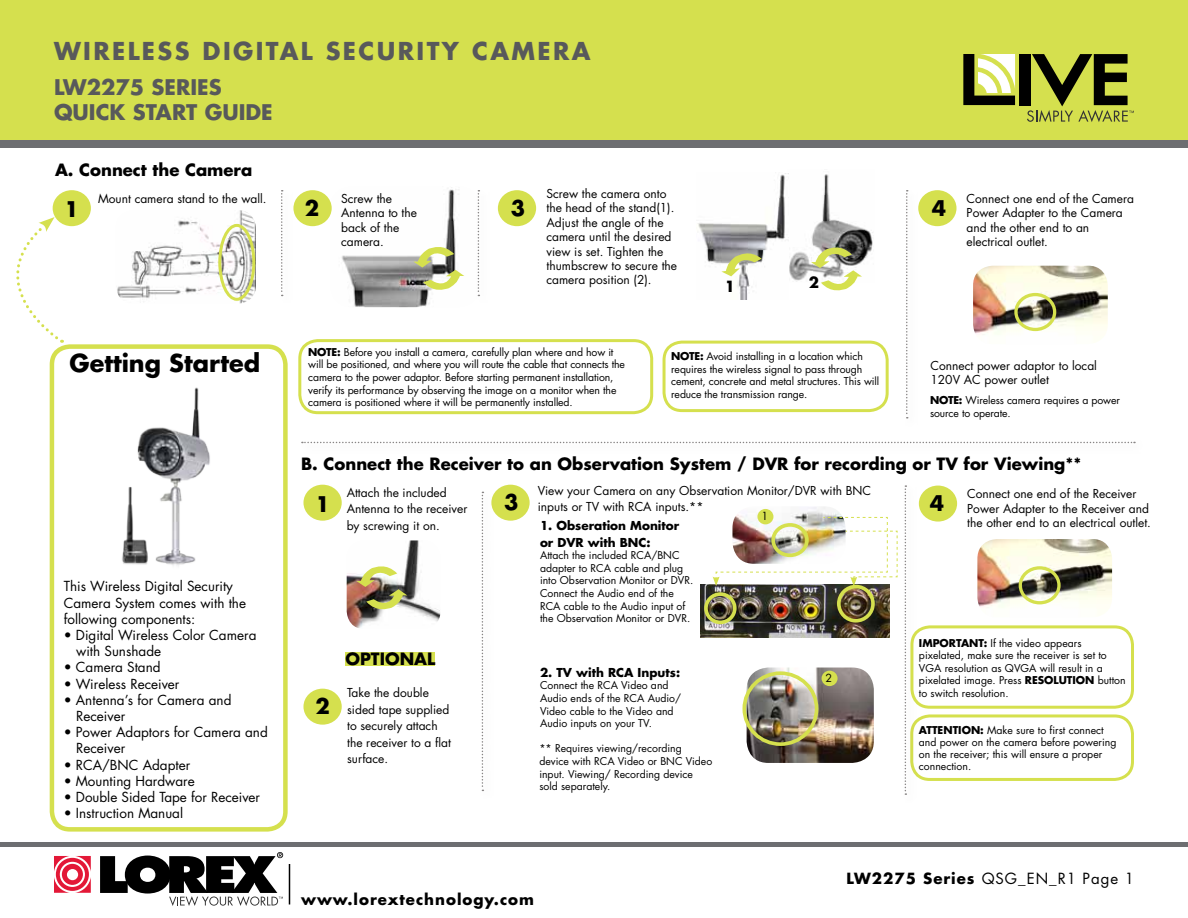
<style>
.page{position:relative;width:1188px;height:918px;background:#fff}
.page>*{position:absolute;margin:0;border:0;box-sizing:border-box;transform-origin:0 0}
.t1{font:700 24px "Futura";letter-spacing:.1em;color:#58595b}
.t2{font:700 24px "Futura";color:#000}
.t3{font:700 21px/25.2px "Futura";color:#58595b}
.t4{font:700 21px "Futura";color:#000}
.t5{font:700 16.5px "Futura";color:#000}
.t6{font:15px "Futura";letter-spacing:.065em;color:#000}
.t7{font:700 15px "Futura";letter-spacing:.065em;color:#000}
.t8{font:13.5px/16.2px "Futura";color:#000}
.t9{font:12px/14.4px "Futura";color:#000}
.t10{font:700 12px/16.5px "Futura";color:#000}
.t11{font:10.95px "Futura";color:#000}
.t12{font:10.5px/12.6px "Futura";color:#000}
.s1{font-weight:700}
</style>
<div class="page">
<div style="left:0;top:140px;width:1188px;height:8px;background:#6d6e71"></div>
<div style="left:0;top:0;width:1188px;height:140px;background:#d5e04e"></div>
<img style="left:789px;top:174px;width:84px;height:108px">
<img style="left:331px;top:187px;width:128px;height:120px">
<div style="left:663px;top:341px;width:226px;height:71px;border:3px solid #d5e04e;border-radius:18px"></div>
<div style="left:303px;top:485px;width:39px;height:36px;background:#d5e04e;border-radius:50%"></div>
<svg style="left:302px;top:442px;width:833px;height:1px"></svg>
<div style="left:53px;top:190px;width:38px;height:36px;background:#d5e04e;border-radius:50%"></div>
<div style="left:293px;top:190px;width:39px;height:36px;background:#d5e04e;border-radius:50%"></div>
<svg style="left:478px;top:190px;width:1px;height:106px"></svg>
<div style="left:918px;top:190px;width:39px;height:36px;background:#d5e04e;border-radius:50%"></div>
<div style="left:902px;top:187px;width:17px;height:243px;background:#fdfdfd"></div>
<svg style="left:906px;top:190px;width:2px;height:228px"></svg>
<img style="left:973px;top:266px;width:135px;height:69px">
<div style="left:1014px;top:293px;width:42px;height:38px;border:3px solid #d5e04e;border-radius:50%"></div>
<div style="left:298px;top:339px;width:355px;height:75px;border:3px solid #d5e04e;border-radius:18px"></div>
<div style="left:910px;top:714px;width:224px;height:67px;border:3px solid #d5e04e;border-radius:18px"></div>
<svg style="left:54px;top:856px;width:37px;height:37px"></svg>
<svg style="left:100px;top:852px;width:183px;height:54px"></svg>
<div style="left:1019px;top:54px;width:11px;height:51px;background:#000"></div>
<svg style="left:1027px;top:54px;width:107px;height:68px"></svg>
<svg style="left:963px;top:54px;width:52px;height:51px"></svg>
<hr style="left:0;top:842px;width:1188px;height:4px;background:#6d6e71">
<hr style="left:289px;top:864px;width:1px;height:40px;background:#000">
<div style="left:50px;top:344px;width:238px;height:488px;border:4px solid #d5e04e;border-radius:18px"></div>
<img style="left:122px;top:387px;width:88px;height:179px">
<img style="left:117px;top:210px;width:139px;height:94px">
<div style="left:218px;top:224px;width:37px;height:77px;border:3px solid #d5e04e;border-radius:50%"></div>
<svg style="left:413px;top:243px;width:51px;height:50px"></svg>
<div style="left:277px;top:187px;width:17px;height:120px;background:#fefefe"></div>
<svg style="left:281px;top:190px;width:2px;height:106px"></svg>
<div style="left:498px;top:190px;width:38px;height:36px;background:#d5e04e;border-radius:50%"></div>
<img style="left:698px;top:173px;width:91px;height:126px">
<svg style="left:721px;top:249px;width:41px;height:27px"></svg>
<svg style="left:811px;top:244px;width:51px;height:47px"></svg>
<img style="left:347px;top:540px;width:94px;height:88px">
<svg style="left:356px;top:563px;width:51px;height:50px"></svg>
<div style="left:345px;top:652px;width:90px;height:13px;background:#d5e04e"></div>
<div style="left:303px;top:689px;width:39px;height:36px;background:#d5e04e;border-radius:50%"></div>
<div style="left:491px;top:485px;width:39px;height:36px;background:#d5e04e;border-radius:50%"></div>
<div style="left:478px;top:489px;width:17px;height:313px;background:#fdfdfd"></div>
<svg style="left:482px;top:492px;width:1px;height:299px"></svg>
<div style="left:919px;top:486px;width:38px;height:36px;background:#d5e04e;border-radius:50%"></div>
<div style="left:901px;top:482px;width:17px;height:324px;background:#888585;opacity:.5"></div>
<svg style="left:905px;top:485px;width:1px;height:310px"></svg>
<img style="left:977px;top:539px;width:135px;height:69px">
<div style="left:1019px;top:566px;width:42px;height:38px;border:3px solid #d5e04e;border-radius:50%"></div>
<div style="left:910px;top:625px;width:224px;height:84px;border:3px solid #d5e04e;border-radius:18px"></div>
<img style="left:735px;top:507px;width:108px;height:10px">
<img style="left:701px;top:585px;width:189px;height:53px">
<img style="left:713px;top:517px;width:185px;height:69px">
<div style="left:757px;top:509px;width:16px;height:15px;background:#d5e04e;border-radius:50%"></div>
<img style="left:747px;top:668px;width:127px;height:95px">
<div style="left:743px;top:671px;width:75px;height:75px;border:4px solid #d5e04e;border-radius:50%"></div>
<div style="left:822px;top:671px;width:16px;height:15px;background:#d5e04e;border-radius:50%"></div>
<svg style="left:16px;top:217px;width:47px;height:126px"></svg>
<div style="left:704px;top:592px;width:33px;height:32px;border:4px solid #d5e04e;border-radius:50%"></div>
<div style="left:837px;top:585px;width:38px;height:38px;border:4px solid #d5e04e;border-radius:50%"></div>
<h1 class="t1" style="left:54px;top:35px;width:538px">WIRELESS DIGITAL SECURITY CAMERA</h1>
<h2 class="t3" style="left:54px;top:74px;width:123px">LW2275 Series<br>Quic k Start</h2>
<h2 class="t3" style="left:205px;top:99px;width:31px">Guide</h2>
<h3 class="t5" style="left:55px;top:159px;width:199px">A. Connect the Camera</h3>
<h2 class="t4" style="left:511px;top:194px;width:16px">3</h2>
<p class="t9" style="left:546px;top:186px;width:132px">Screw the camera onto the head of the stand(1).<br>Adjust the angle of the camera until the desired view is set. Tighten the thumbscrew to secure the camera position (2).</p>
<h2 class="t4" style="left:65px;top:195px;width:16px">1</h2>
<h2 class="t4" style="left:305px;top:194px;width:16px">2</h2>
<h2 class="t4" style="left:932px;top:194px;width:16px">4</h2>
<p class="t9" style="left:967px;top:191px;width:169px">Connect one end of the Camera<br>Power Adapter to the Camera and the other end to an electrical outlet.</p>
<p class="t9" style="left:98px;top:191px;width:170px">Mount camera stand to the wall.</p>
<p class="t9" style="left:341px;top:191px;width:77px">Screw the<br>Antenna to the back of the camera.</p>
<h3 class="t7" style="left:725px;top:276px;width:12px">1</h3>
<h3 class="t7" style="left:809px;top:273px;width:12px">2</h3>
<h1 class="t2" style="left:70px;top:347px;width:192px">Getting Started</h1>
<p class="t8" style="left:64px;top:579px;width:184px">This Wireless Digital Security<br>Camera System comes with the following components:</p>
<p class="t8" style="left:76px;top:627px;width:182px;text-indent:-12px">• Digital Wireless Color Camera with Sunshade</p>
<p class="t8" style="left:64px;top:660px;width:98px">• Camera Stand</p>
<p class="t8" style="left:64px;top:676px;width:117px">• Wireless Receiver</p>
<p class="t8" style="left:76px;top:692px;width:157px;text-indent:-12px">• Antenna’s for Camera and<br>Receiver</p>
<p class="t8" style="left:76px;top:724px;width:193px;text-indent:-12px">• Power Adaptors for Camera and<br>Receiver</p>
<p class="t8" style="left:64px;top:757px;width:128px">• RCA/BNC Adapter</p>
<p class="t8" style="left:64px;top:773px;width:133px">• Mounting Hardware</p>
<p class="t8" style="left:64px;top:789px;width:198px">• Double Sided Tape for Receiver</p>
<p class="t8" style="left:64px;top:805px;width:121px">• Instruction Manual</p>
<p class="t12" style="left:308px;top:346px;width:318px"><span class="s1">NOTE:</span> Before you install a camera, carefully plan where and how it will be positioned, and where you will route the cable that connects the camera to the power adaptor. Before starting permanent installation, verify its performance by observing the image on a monitor when the camera is positioned where it will be permanently installed.</p>
<p class="t12" style="left:671px;top:350px;width:210px"><span class="s1">NOTE:</span> Avoid installing in a location which requires the wireless signal to pass through cement, concrete and metal structures. This will reduce the transmission range.</p>
<p class="t9" style="left:931px;top:359px;width:168px">Connect power adaptor to local<br>120V AC power outlet</p>
<p class="t12" style="left:930px;top:394px;width:191px"><span class="s1">NOTE:</span> Wireless camera requires a power source to operate.</p>
<h3 class="t5" style="left:301px;top:453px;width:782px">B. Connect the Receiver to an Observation System / DVR for recording or TV for Viewing**</h3>
<h2 class="t4" style="left:315px;top:490px;width:16px">1</h2>
<p class="t9" style="left:347px;top:484px;width:122px;line-height:16.5px">Attach the included<br>Antenna to the receiver by screwing it on.</p>
<h2 class="t4" style="left:315px;top:692px;width:16px">2</h2>
<h3 class="t5" style="left:345px;top:648px;width:91px">OPTIONAL</h3>
<p class="t9" style="left:347px;top:685px;width:105px;line-height:16.5px">Take the double sided tape supplied to securely attach the receiver to a flat surface.</p>
<h2 class="t4" style="left:504px;top:488px;width:16px">3</h2>
<p class="t9" style="left:538px;top:482px;width:335px;line-height:16.5px">View your Camera on any Observation Monitor/DVR with BNC inputs or TV with RCA inputs.**</p>
<h2 class="t4" style="left:930px;top:489px;width:16px">4</h2>
<p class="t9" style="left:967px;top:487px;width:185px">Connect one end of the Receiver<br>Power Adapter to the Receiver and the other end to an electrical outlet.</p>
<p class="t11" style="left:762px;top:509px;width:8px">1</p>
<p class="t10" style="left:540px;top:517px;width:141px">1. Obseration Monitor or DVR with BNC:</p>
<p class="t12" style="left:540px;top:549px;width:155px">Attach the included RCA/BNC adapter to RCA cable and plug into Observation Monitor or DVR.<br>Connect the Audio end of the<br>RCA cable to the Audio input of the Observation Monitor or DVR.</p>
<p class="t10" style="left:540px;top:664px;width:142px">2. TV with RCA Inputs:</p>
<p class="t12" style="left:540px;top:679px;width:143px">Connect the RCA Video and<br>Audio ends of the RCA Audio/<br>Video cable to the Video and<br>Audio inputs on your TV.</p>
<p class="t12" style="left:539px;top:742px;width:174px">** Requires viewing/recording device with RCA Video or BNC Video input. Viewing/ Recording device sold separately.</p>
<p class="t11" style="left:826px;top:671px;width:8px">2</p>
<p class="t12" style="left:919px;top:636px;width:208px"><span class="s1">IMPORTANT:</span> If the video appears pixelated, make sure the receiver is set to VGA resolution as QVGA will result in a pixelated image. Press <span class="s1">RESOLUTION</span> button to switch resolution.</p>
<p class="t12" style="left:919px;top:724px;width:199px;line-height:12px"><span class="s1">ATTENTION:</span> Make sure to first connect and power on the camera before powering on the receiver; this will ensure a proper connection.</p>
<h3 class="t6" style="left:847px;top:869px;width:289px"><span class="s1">LW2275 Series</span> QSG_EN_R1 Page 1</h3>
<h3 class="t7" style="left:301px;top:889px;width:234px">www.lorextechnology.com</h3>
</div>
